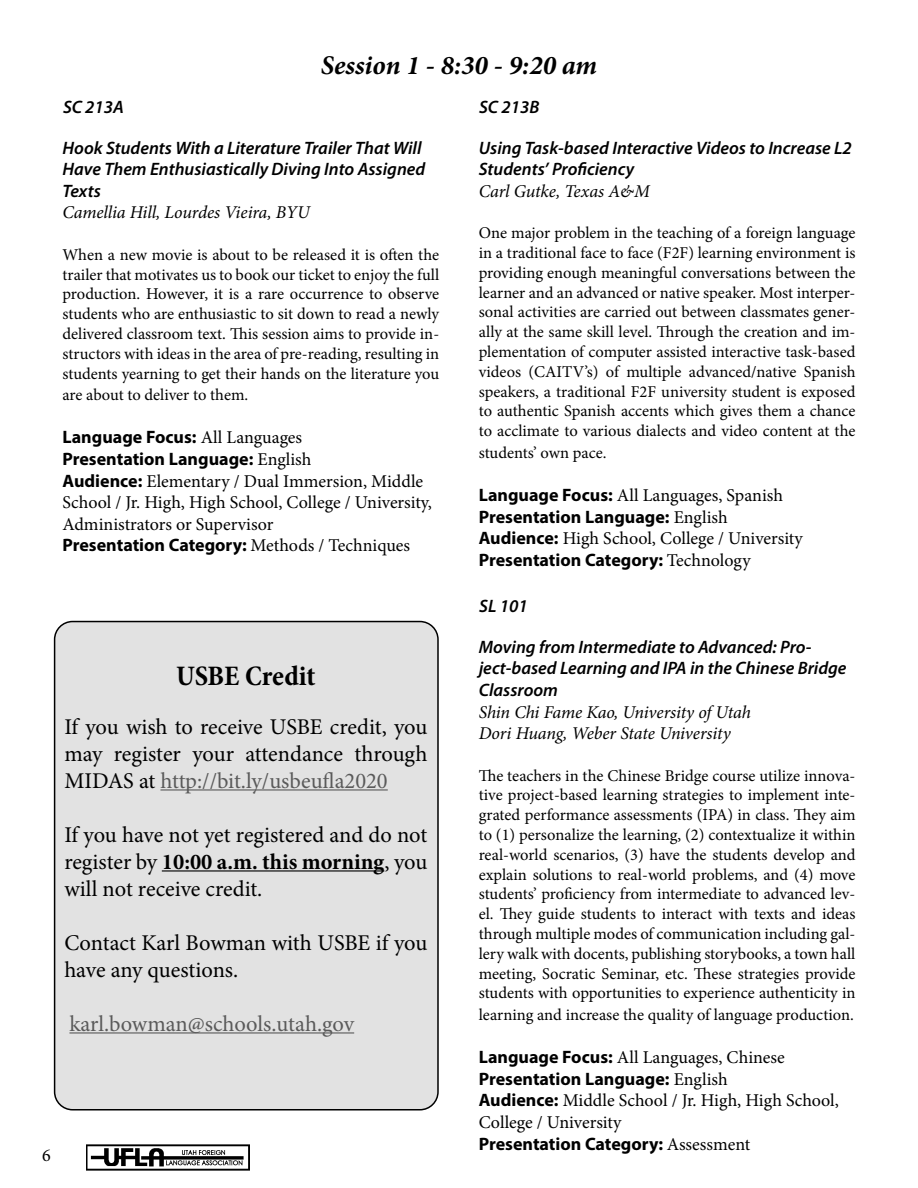
<style>
.page{position:relative;width:918px;height:1188px;background:#fff}
.page>*{position:absolute;margin:0;border:0;box-sizing:border-box;transform-origin:0 0}
.t1{font:700 condensed 28.5px "Minion Pro";color:#000}
.t2{font:italic 700 27px "Minion Pro";color:#000}
.t3{font:22.5px/27px "Minion Pro";letter-spacing:-.005em;color:#000;text-align:justify}
.t4{font:22.5px "Minion Pro";letter-spacing:-.005em;color:#5a5a5a}
.t5{font:18px/21.6px "Minion Pro";color:#000}
.Presenter{font:italic 600 18px/21.6px "Myriad Pro";color:#000}
.t6{font:700 18px "Myriad Pro";color:#000}
.Presenter-2{font:italic 18px "Minion Pro";letter-spacing:-.01em;color:#000}
.t7{font:16.5px/19.8px "Minion Pro";color:#000;text-align:justify}
.s1{font-family:"Minion Pro";font-weight:400}
.s2{font-family:"Myriad Pro";font-weight:700}
.s3{color:#5a5a5a}
.s4{font-weight:700}
</style>
<div class="page">
<div style="left:55px;top:622px;width:383px;height:488px;background:#e2e2e2;border-radius:18px"></div>
<hr style="left:160px;top:789px;width:228px;height:2px;background:#5a5a5a">
<hr style="left:162px;top:870px;width:222px;height:2px;background:#000">
<hr style="left:69px;top:1032px;width:285px;height:2px;background:#5a5a5a">
<div style="left:54px;top:621px;width:385px;height:490px;border:2px solid #000;border-radius:18px"></div>
<img style="left:86px;top:1144px;width:163px;height:27px">
<p class="t5" style="left:42px;top:1145px;width:10px">6</p>
<p class="t2" style="left:321px;top:46px;width:278px">Session 1 - 8:30 - 9:20 am</p>
<p class="Presenter" style="left:63px;top:96px;width:63px">SC 213A</p>
<p class="Presenter" style="left:479px;top:96px;width:62px">SC 213B</p>
<p class="Presenter" style="left:63px;top:136px;width:364px">Hook Students With a Literature Trailer That Will<br>Have Them Enthusiastically Diving Into Assigned<br>Texts</p>
<p class="Presenter-2" style="left:63px;top:200px;width:249px">Camellia Hill, Lourdes Vieira, BYU</p>
<p class="t7" style="left:63px;top:245px;width:378px">When a new movie is about to be released it is often the trailer that motivates us to book our ticket to enjoy the full production. However, it is a rare occurrence to observe students who are enthusiastic to sit down to read a newly delivered classroom text. This session aims to provide in&shy;structors with ideas in the area of pre-reading, resulting in students yearning to get their hands on the literature you</p>
<p class="t7" style="left:63px;top:385px;width:187px">are about to deliver to them.</p>
<p class="t6" style="left:63px;top:426px;width:241px">Language Focus: <span class="s1">All Languages</span></p>
<p class="t6" style="left:63px;top:447px;width:250px">Presentation Language: <span class="s1">English</span></p>
<p class="t5" style="left:63px;top:470px;width:371px"><span class="s2">Audience:</span> Elementary / Dual Immersion, Middle<br>School / Jr. High, High School, College / University,<br>Administrators or Supervisor</p>
<p class="t6" style="left:63px;top:534px;width:349px">Presentation Category: <span class="s1">Methods / Techniques</span></p>
<p class="t1" style="left:176px;top:656px;width:141px">USBE Credit</p>
<p class="t3" style="left:64px;top:713px;width:365px">If you wish to receive USBE credit, you may register your attendance through MIDAS at <span class="s3">http://bit.ly/usbeufla2020</span></p>
<p class="t3" style="left:64px;top:821px;width:365px">If you have not yet registered and do not register by <span class="s4">10:00 a.m. this morning</span>, you will not receive credit.</p>
<p class="t3" style="left:64px;top:929px;width:364px">Contact Karl Bowman with USBE if you have any questions.</p>
<p class="t4" style="left:69px;top:1008px;width:286px">karl.bowman@schools.utah.gov</p>
<p class="Presenter" style="left:479px;top:136px;width:375px">Using Task-based Interactive Videos to Increase L2<br>Students’ Proficiency</p>
<p class="Presenter-2" style="left:479px;top:179px;width:173px">Carl Gutke, Texas A&amp;M</p>
<p class="t7" style="left:479px;top:223px;width:378px">One major problem in the teaching of a foreign language in a traditional face to face (F2F) learning environment is providing enough meaningful conversations between the learner and an advanced or native speaker. Most interper&shy;sonal activities are carried out between classmates gener&shy;ally at the same skill level. Through the creation and im&shy;plementation of computer assisted interactive task-based videos (CAITV’s) of multiple advanced/native Spanish speakers, a traditional F2F university student is exposed to authentic Spanish accents which gives them a chance to acclimate to various dialects and video content at the</p>
<p class="t7" style="left:479px;top:443px;width:129px">students’ own pace.</p>
<p class="t5" style="left:479px;top:485px;width:306px"><span class="s2">Language Focus:</span> All Languages, Spanish</p>
<p class="t6" style="left:479px;top:505px;width:250px">Presentation Language: <span class="s1">English</span></p>
<p class="t5" style="left:479px;top:528px;width:326px"><span class="s2">Audience:</span> High School, College / University</p>
<p class="t6" style="left:479px;top:548px;width:274px">Presentation Category: <span class="s1">Technology</span></p>
<p class="Presenter" style="left:479px;top:595px;width:50px">SL 101</p>
<p class="Presenter" style="left:479px;top:635px;width:369px">Moving from Intermediate to Advanced: Pro&shy;ject-based Learning and IPA in the Chinese Bridge<br>Classroom</p>
<p class="Presenter-2" style="left:479px;top:700px;width:274px">Shin Chi Fame Kao, University of Utah</p>
<p class="Presenter-2" style="left:479px;top:721px;width:253px">Dori Huang, Weber State University</p>
<p class="t7" style="left:479px;top:765px;width:378px">The teachers in the Chinese Bridge course utilize innova&shy;tive project-based learning strategies to implement inte&shy;grated performance assessments (IPA) in class. They aim to (1) personalize the learning, (2) contextualize it within real-world scenarios, (3) have the students develop and explain solutions to real-world problems, and (4) move students’ proficiency from intermediate to advanced lev&shy;el. They guide students to interact with texts and ideas through multiple modes of communication including gal&shy;lery walk with docents, publishing storybooks, a town hall meeting, Socratic Seminar, etc. These strategies provide students with opportunities to experience authenticity in</p>
<p class="t7" style="left:479px;top:1005px;width:377px">learning and increase the quality of language production.</p>
<p class="t5" style="left:479px;top:1047px;width:308px"><span class="s2">Language Focus:</span> All Languages, Chinese</p>
<p class="t6" style="left:479px;top:1067px;width:250px">Presentation Language: <span class="s1">English</span></p>
<p class="t5" style="left:479px;top:1090px;width:362px"><span class="s2">Audience:</span> Middle School / Jr. High, High School,<br>College / University</p>
<p class="t6" style="left:479px;top:1132px;width:273px">Presentation Category: <span class="s1">Assessment</span></p>
</div>
